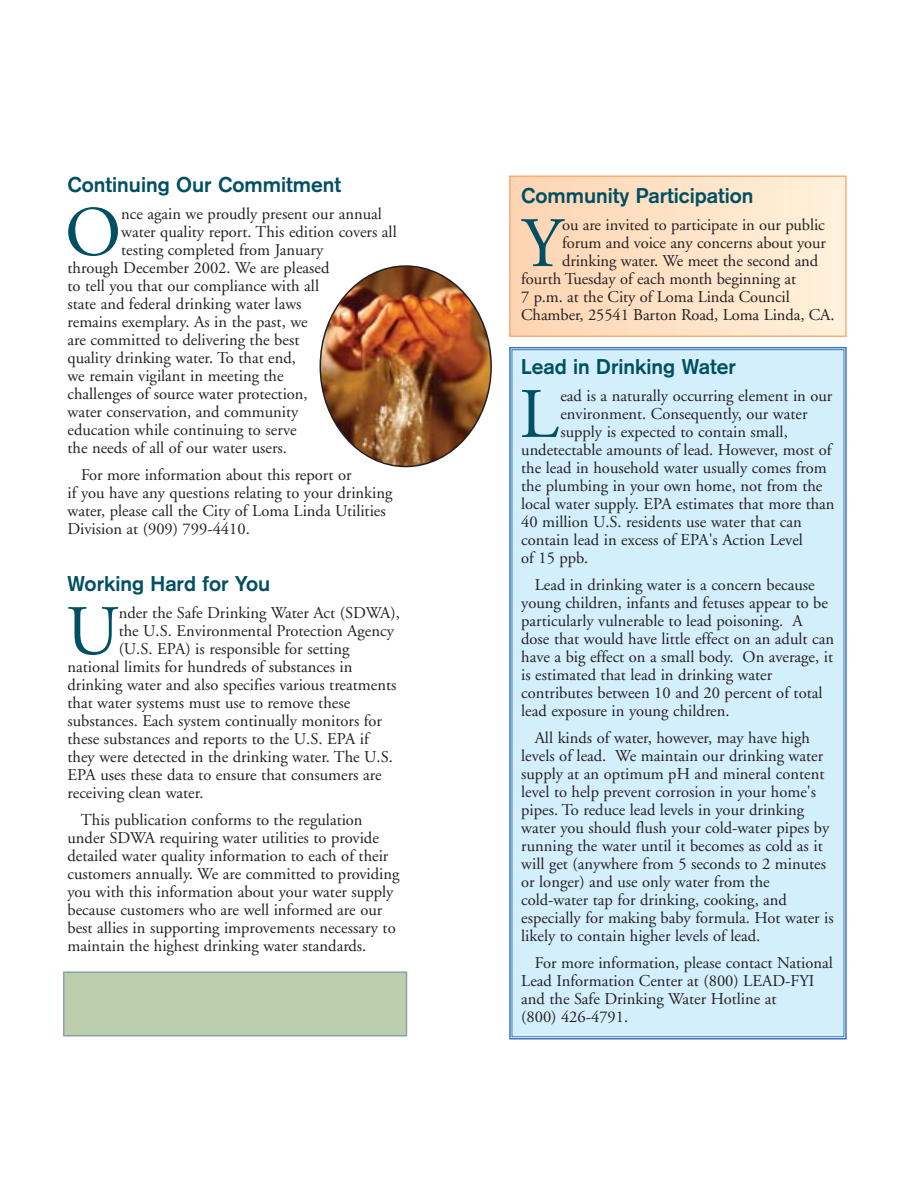
<style>
.page{position:relative;width:918px;height:1188px;background:#fff}
.page>*{position:absolute;margin:0;border:0;box-sizing:border-box;transform-origin:0 0}
.t1{font:70.8px "Adobe Garamond";color:#004f63}
.t2{font:700 21px "Akzidenz Grotesk";color:#004f63}
.t3{font:16.5px/18px "Adobe Garamond";color:#231f20}
</style>
<div class="page">
<div style="left:64px;top:972px;width:342px;height:64px;background:#bbcfad"></div>
<div style="left:63px;top:971px;width:344px;height:66px;border:2px solid #8aa0ae"></div>
<img style="left:320px;top:265px;width:172px;height:202px">
<div style="left:512px;top:350px;width:332px;height:687px;background:#d4effc"></div>
<div style="left:509px;top:347px;width:338px;height:693px;border:2px solid #3c75ba"></div>
<div style="left:510px;top:176px;width:336px;height:160px;background:linear-gradient(to right,#fed4b1,#fff1db)"></div>
<div style="left:509px;top:176px;width:338px;height:161px;border:2px solid #faae73"></div>
<p class="t2" style="left:68px;top:177px;width:275px">Continuing Our Commitment</p>
<h1 class="t1" style="left:65px;top:204px;width:58px">O</h1>
<p class="t3" style="left:121px;top:206px;width:262px">nce again we proudly present our annual</p>
<p class="t3" style="left:121px;top:224px;width:277px">water quality report. This edition covers all</p>
<p class="t3" style="left:121px;top:242px;width:204px">testing completed from January</p>
<p class="t3" style="left:68px;top:260px;width:263px">through December 2002. We are pleased</p>
<p class="t3" style="left:68px;top:278px;width:253px">to tell you that our compliance with all</p>
<p class="t3" style="left:68px;top:296px;width:236px">state and federal drinking water laws</p>
<p class="t3" style="left:68px;top:314px;width:242px">remains exemplary. As in the past, we</p>
<p class="t3" style="left:68px;top:332px;width:233px">are committed to delivering the best</p>
<p class="t3" style="left:68px;top:350px;width:230px">quality drinking water. To that end,</p>
<p class="t3" style="left:68px;top:368px;width:218px">we remain vigilant in meeting the</p>
<p class="t3" style="left:68px;top:386px;width:242px">challenges of source water protection,</p>
<p class="t3" style="left:68px;top:404px;width:232px">water conservation, and community</p>
<p class="t3" style="left:68px;top:422px;width:231px">education while continuing to serve</p>
<p class="t3" style="left:68px;top:440px;width:221px">the needs of all of our water users.</p>
<p class="t3" style="left:68px;top:467px;width:327px;text-indent:13px">For more information about this report or<br>if you have any questions relating to your drinking water, please call the City of Loma Linda Utilities Division at (909) 799-4410.</p>
<p class="t2" style="left:68px;top:576px;width:204px">Working Hard for You</p>
<h1 class="t1" style="left:66px;top:603px;width:54px">U</h1>
<p class="t3" style="left:119px;top:605px;width:283px">nder the Safe Drinking Water Act (SDWA),</p>
<p class="t3" style="left:119px;top:623px;width:277px">the U.S. Environmental Protection Agency</p>
<p class="t3" style="left:119px;top:641px;width:232px">(U.S. EPA) is responsible for setting</p>
<p class="t3" style="left:67px;top:659px;width:286px">national limits for hundreds of substances in</p>
<p class="t3" style="left:67px;top:677px;width:330px">drinking water and also specifies various treatments</p>
<p class="t3" style="left:67px;top:695px;width:284px">that water systems must use to remove these</p>
<p class="t3" style="left:67px;top:713px;width:316px">substances. Each system continually monitors for</p>
<p class="t3" style="left:67px;top:731px;width:303px">these substances and reports to the U.S. EPA if</p>
<p class="t3" style="left:67px;top:749px;width:327px">they were detected in the drinking water. The U.S.</p>
<p class="t3" style="left:67px;top:767px;width:316px">EPA uses these data to ensure that consumers are</p>
<p class="t3" style="left:67px;top:785px;width:137px">receiving clean water.</p>
<p class="t3" style="left:67px;top:812px;width:334px;text-indent:14px">This publication conforms to the regulation under SDWA requiring water utilities to provide detailed water quality information to each of their customers annually. We are committed to providing you with this information about your water supply because customers who are well informed are our best allies in supporting improvements necessary to maintain the highest drinking water standards.</p>
<p class="t2" style="left:521px;top:188px;width:234px">Community Participation</p>
<h1 class="t1" style="left:522px;top:215px;width:42px">Y</h1>
<p class="t3" style="left:562px;top:217px;width:264px">ou are invited to participate in our public</p>
<p class="t3" style="left:562px;top:235px;width:265px">forum and voice any concerns about your</p>
<p class="t3" style="left:562px;top:253px;width:258px">drinking water. We meet the second and</p>
<p class="t3" style="left:521px;top:271px;width:276px">fourth Tuesday of each month beginning at</p>
<p class="t3" style="left:521px;top:289px;width:270px">7 p.m. at the City of Loma Linda Council</p>
<p class="t3" style="left:521px;top:307px;width:315px">Chamber, 25541 Barton Road, Loma Linda, CA.</p>
<p class="t2" style="left:521px;top:359px;width:216px">Lead in Drinking Water</p>
<h1 class="t1" style="left:520px;top:386px;width:41px">L</h1>
<p class="t3" style="left:560px;top:388px;width:274px">ead is a naturally occurring element in our</p>
<p class="t3" style="left:560px;top:406px;width:249px">environment. Consequently, our water</p>
<p class="t3" style="left:560px;top:424px;width:229px">supply is expected to contain small,</p>
<p class="t3" style="left:521px;top:442px;width:312px">undetectable amounts of lead. However, most of</p>
<p class="t3" style="left:521px;top:460px;width:307px">the lead in household water usually comes from</p>
<p class="t3" style="left:521px;top:478px;width:303px">the plumbing in your own home, not from the</p>
<p class="t3" style="left:521px;top:496px;width:315px">local water supply. EPA estimates that more than</p>
<p class="t3" style="left:521px;top:514px;width:282px">40 million U.S. residents use water that can</p>
<p class="t3" style="left:521px;top:532px;width:283px">contain lead in excess of EPA's Action Level</p>
<p class="t3" style="left:521px;top:550px;width:69px">of 15 ppb.</p>
<p class="t3" style="left:521px;top:577px;width:314px;text-indent:14px">Lead in drinking water is a concern because young children, infants and fetuses appear to be particularly vulnerable to lead poisoning. A dose that would have little effect on an adult can have a big effect on a small body. On average, it is estimated that lead in drinking water contributes between 10 and 20 percent of total lead exposure in young children.</p>
<p class="t3" style="left:521px;top:730px;width:314px;text-indent:14px">All kinds of water, however, may have high levels of lead. We maintain our drinking water supply at an optimum pH and mineral content level to help prevent corrosion in your home's pipes. To reduce lead levels in your drinking water you should flush your cold-water pipes by running the water until it becomes as cold as it will get (anywhere from 5 seconds to 2 minutes or longer) and use only water from the cold-water tap for drinking, cooking, and especially for making baby formula. Hot water is likely to contain higher levels of lead.</p>
<p class="t3" style="left:521px;top:955px;width:313px;text-indent:14px">For more information, please contact National Lead Information Center at (800) LEAD-FYI and the Safe Drinking Water Hotline at<br>(800) 426-4791.</p>
</div>
